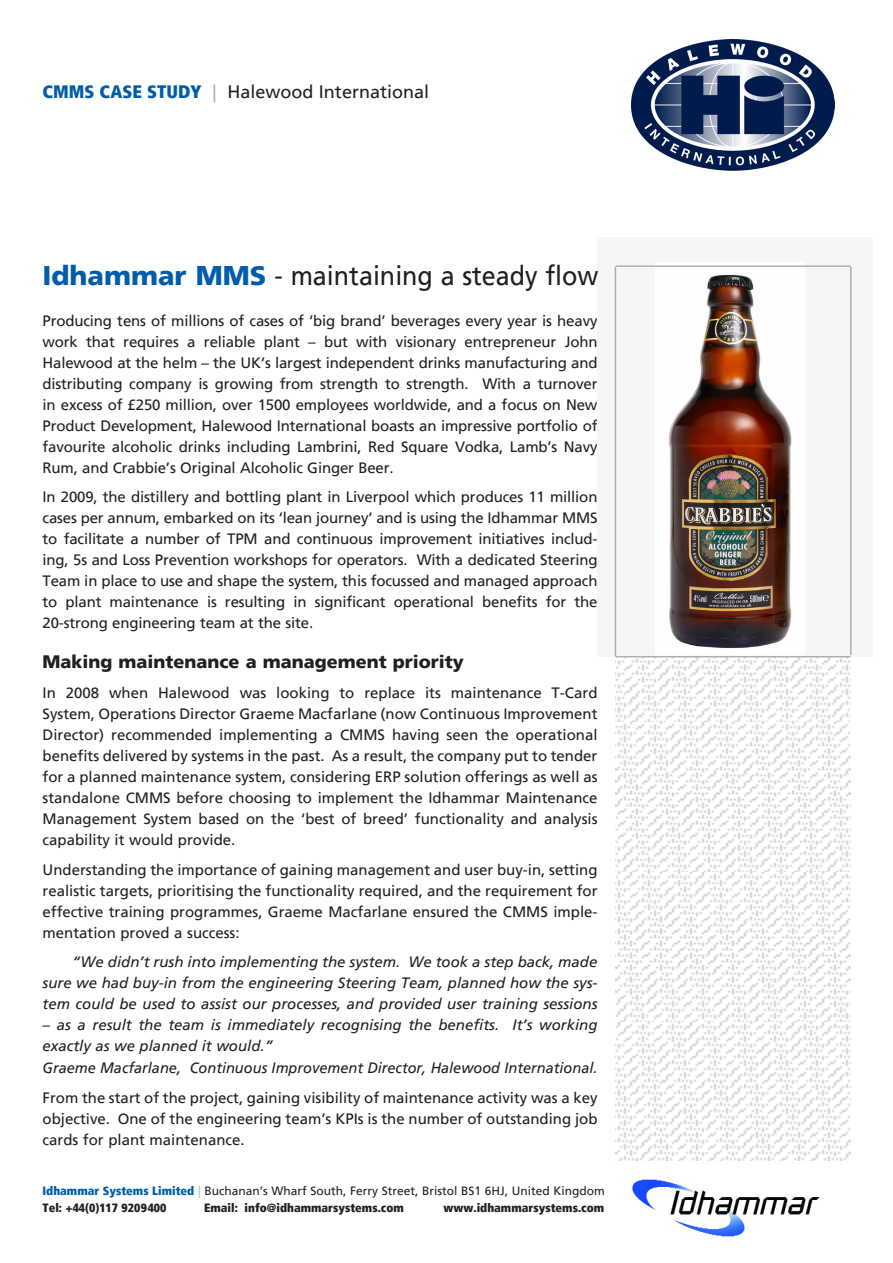
<style>
.page{position:relative;width:893px;height:1263px;background:#fff}
.page>*{position:absolute;margin:0;border:0;box-sizing:border-box;transform-origin:0 0}
.t1{font:27px "Frutiger";color:#231f20;scale:.93 1}
.t2{font:900 18px "Frutiger";color:#231f20}
.t3{font:18px "Frutiger";color:#231f20}
.t4{font:15px/21px "Frutiger";color:#231f20;text-align:justify}
.t5{font:italic 15px/21px "Frutiger";color:#231f20;text-align:justify}
.t6{font:12px "Frutiger";color:#231f20}
.t7{font:900 condensed 12px "Frutiger";color:#231f20}
.s1{font-weight:900;font-stretch:condensed;color:#015dab}
.s2{color:#aeafb3}
.s3{font-weight:900;color:#015dab}
.s4{color:#babbbe}
</style>
<div class="page">
<img style="left:632px;top:1179px;width:188px;height:58px">
<img style="left:616px;top:657px;width:234px;height:503px">
<img style="left:632px;top:40px;width:203px;height:131px">
<div style="left:598px;top:237px;width:275px;height:420px;background:#f6f6f7"></div>
<img style="left:669px;top:275px;width:123px;height:373px">
<hr style="left:615px;top:266px;width:1px;height:391px;background:#aeafb3">
<hr style="left:850px;top:266px;width:1px;height:389px;background:#aeafb3">
<hr style="left:616px;top:656px;width:234px;height:1px;background:#aeafb3">
<hr style="left:616px;top:265px;width:234px;height:2px;background:#aeafb3">
<p class="t3" style="left:43px;top:81px;width:388px"><span class="s1">CMMS CASE STUDY</span> <span class="s2">|</span> Halewood International</p>
<p class="t1" style="left:43px;top:260px;width:599px"><span class="s3">Idhammar MMS</span> - maintaining a steady flow</p>
<p class="t4" style="left:43px;top:310px;width:557px">Producing tens of millions of cases of ‘big brand’ beverages every year is heavy work that requires a reliable plant – but with visionary entrepreneur John Halewood at the helm – the UK’s largest independent drinks manufacturing and distributing company is growing from strength to strength. With a turnover in excess of £250 million, over 1500 employees worldwide, and a focus on New Product Development, Halewood International boasts an impressive portfolio of favourite alcoholic drinks including Lambrini, Red Square Vodka, Lamb’s Navy Rum, and Crabbie’s Original Alcoholic Ginger Beer.</p>
<p class="t4" style="left:43px;top:487px;width:556px">In 2009, the distillery and bottling plant in Liverpool which produces 11 million cases per annum, embarked on its ‘lean journey’ and is using the Idhammar MMS to facilitate a number of TPM and continuous improvement initiatives includ&shy;ing, 5s and Loss Prevention workshops for operators. With a dedicated Steering Team in place to use and shape the system, this focussed and managed approach to plant maintenance is resulting in significant operational benefits for the 20-strong engineering team at the site.</p>
<p class="t2" style="left:43px;top:651px;width:423px">Making maintenance a management priority</p>
<p class="t4" style="left:43px;top:682px;width:557px">In 2008 when Halewood was looking to replace its maintenance T-Card System, Operations Director Graeme Macfarlane (now Continuous Improvement Director) recommended implementing a CMMS having seen the operational benefits delivered by systems in the past. As a result, the company put to tender for a planned maintenance system, considering ERP solution offerings as well as standalone CMMS before choosing to implement the Idhammar Maintenance Management System based on the ‘best of breed’ functionality and analysis capability it would provide.</p>
<p class="t4" style="left:43px;top:859px;width:557px">Understanding the importance of gaining management and user buy-in, setting realistic targets, prioritising the functionality required, and the requirement for effective training programmes, Graeme Macfarlane ensured the CMMS imple&shy;mentation proved a success:</p>
<p class="t5" style="left:43px;top:951px;width:557px;text-indent:30px">“We didn’t rush into implementing the system. We took a step back, made sure we had buy-in from the engineering Steering Team, planned how the sys&shy;tem could be used to assist our processes, and provided user training sessions</p>
<p class="t5" style="left:43px;top:1014px;width:557px">– as a result the team is immediately recognising the benefits. It’s working exactly as we planned it would.”</p>
<p class="t5" style="left:43px;top:1057px;width:556px">Graeme Macfarlane, Continuous Improvement Director, Halewood International.</p>
<p class="t4" style="left:43px;top:1087px;width:557px">From the start of the project, gaining visibility of maintenance activity was a key objective. One of the engineering team’s KPIs is the number of outstanding job cards for plant maintenance.</p>
<p class="t6" style="left:43px;top:1184px;width:564px"><span class="s1">Idhammar Systems Limited</span> <span class="s4">|</span> Buchanan’s Wharf South, Ferry Street, Bristol BS1 6HJ, United Kingdom</p>
<p class="t7" style="left:43px;top:1200px;width:125px">Tel: +44(0)117 9209400</p>
<p class="t7" style="left:204px;top:1200px;width:201px">Email: info@idhammarsystems.com</p>
<p class="t7" style="left:444px;top:1200px;width:162px">www.idhammarsystems.com</p>
</div>
